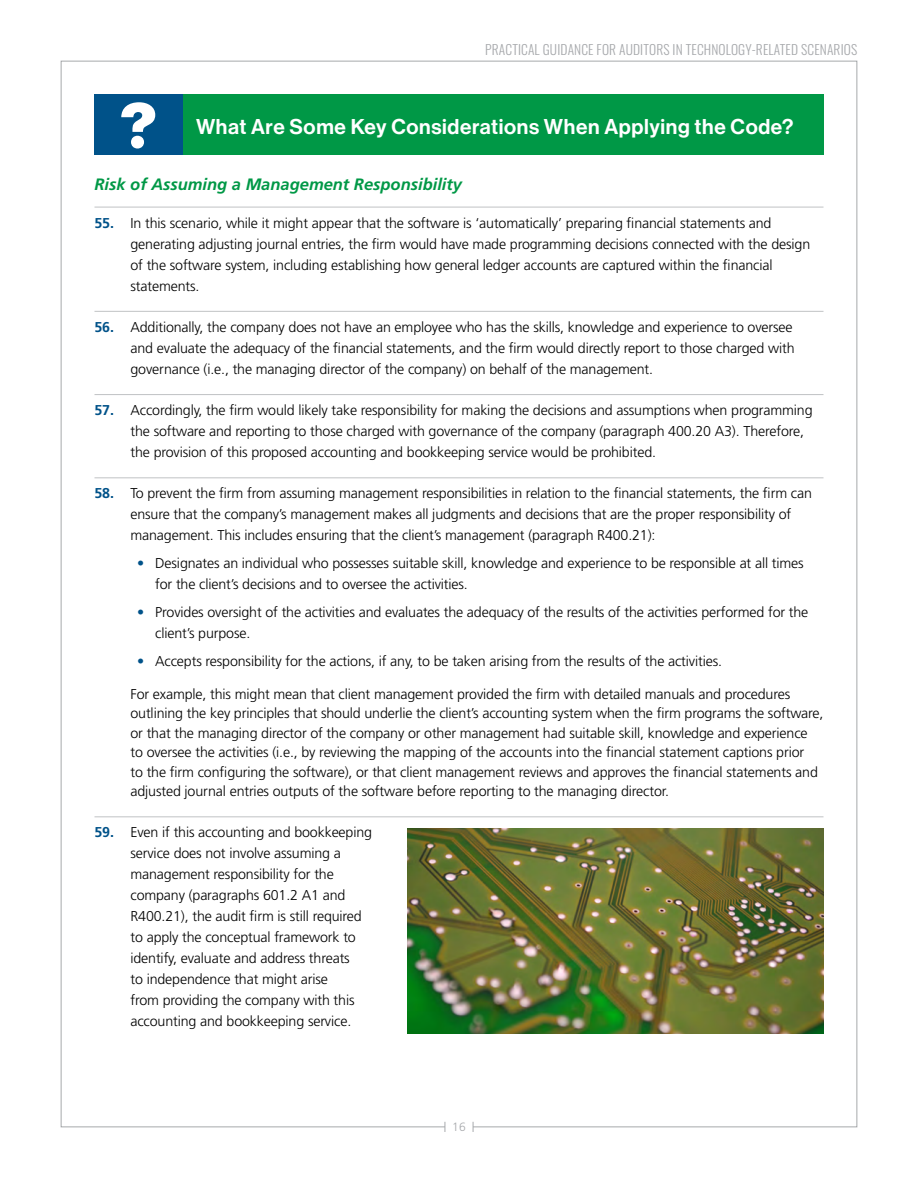
<style>
.page{position:relative;width:918px;height:1188px;background:#fff}
.page>*{position:absolute;margin:0;border:0;box-sizing:border-box;transform-origin:0 0}
.t1{font:900 63px "Volta Modern Display 95";color:#fff}
.t2{font:500 21px "Volta Modern Display 65";letter-spacing:.03em;color:#fff}
.t3{font:italic 700 16.5px "Frutiger LT Std";color:#009846}
.t4{font:300 14.25px/21px "Frutiger LT Std";letter-spacing:-.01em;color:#000}
.t5{font:300 13.5px "Oswald";letter-spacing:.01em;color:#a7a9ac}
.t6{font:300 12px "Frutiger LT Std";color:#a7a9ac}
.s1{font-weight:700;color:#005289}
.s2{font-weight:400;color:#005289}
</style>
<div class="page">
<hr style="left:94px;top:207px;width:730px;height:1px;background:#c0c2c4">
<hr style="left:94px;top:311px;width:730px;height:1px;background:#c0c2c4">
<hr style="left:94px;top:394px;width:730px;height:1px;background:#c0c2c4">
<hr style="left:94px;top:478px;width:730px;height:1px;background:#c0c2c4">
<hr style="left:94px;top:817px;width:730px;height:1px;background:#c0c2c4">
<div style="left:183px;top:94px;width:641px;height:61px;background:#009846"></div>
<div style="left:94px;top:94px;width:89px;height:61px;background:#005289"></div>
<img style="left:407px;top:828px;width:417px;height:206px">
<p class="t5" style="left:485px;top:37px;width:374px">PRACTICAL GUIDANCE FOR AUDITORS IN TECHNOLOGY-RELATED SCENARIOS</p>
<h1 class="t1" style="left:121px;top:89px;width:37px">?</h1>
<h2 class="t2" style="left:196px;top:114px;width:599px">What Are Some Key Considerations When Applying the Code?</h2>
<p class="t3" style="left:94px;top:174px;width:369px">Risk of Assuming a Management Responsibility</p>
<p class="t4" style="left:130px;top:212px;width:681px;text-indent:-36px"><span class="s1">55.</span> In this scenario, while it might appear that the software is ‘automatically’ preparing financial statements and generating adjusting journal entries, the firm would have made programming decisions connected with the design of the software system, including establishing how general ledger accounts are captured within the financial statements.</p>
<p class="t4" style="left:130px;top:317px;width:666px;text-indent:-36px"><span class="s1">56.</span> Additionally, the company does not have an employee who has the skills, knowledge and experience to oversee and evaluate the adequacy of the financial statements, and the firm would directly report to those charged with governance (i.e., the managing director of the company) on behalf of the management.</p>
<p class="t4" style="left:130px;top:400px;width:684px;text-indent:-36px"><span class="s1">57.</span> Accordingly, the firm would likely take responsibility for making the decisions and assumptions when programming the software and reporting to those charged with governance of the company (paragraph 400.20 A3). Therefore, the provision of this proposed accounting and bookkeeping service would be prohibited.</p>
<p class="t4" style="left:130px;top:483px;width:683px;text-indent:-36px"><span class="s1">58.</span> To prevent the firm from assuming management responsibilities in relation to the financial statements, the firm can ensure that the company’s management makes all judgments and decisions that are the proper responsibility of management. This includes ensuring that the client’s management (paragraph R400.21):</p>
<p class="t4" style="left:155px;top:553px;width:650px;text-indent:-18px"><span class="s2">•</span> Designates an individual who possesses suitable skill, knowledge and experience to be responsible at all times for the client’s decisions and to oversee the activities.</p>
<p class="t4" style="left:155px;top:602px;width:655px;text-indent:-18px"><span class="s2">•</span> Provides oversight of the activities and evaluates the adequacy of the results of the activities performed for the client’s purpose.</p>
<p class="t4" style="left:137px;top:650px;width:586px"><span class="s2">•</span> Accepts responsibility for the actions, if any, to be taken arising from the results of the activities.</p>
<p class="t4" style="left:130px;top:684px;width:695px;line-height:19.5px">For example, this might mean that client management provided the firm with detailed manuals and procedures outlining the key principles that should underlie the client’s accounting system when the firm programs the software, or that the managing director of the company or other management had suitable skill, knowledge and experience to oversee the activities (i.e., by reviewing the mapping of the accounts into the financial statement captions prior<br>to the firm configuring the software), or that client management reviews and approves the financial statements and adjusted journal entries outputs of the software before reporting to the managing director.</p>
<p class="t4" style="left:130px;top:822px;width:243px;text-indent:-36px"><span class="s1">59.</span> Even if this accounting and bookkeeping service does not involve assuming a management responsibility for the company (paragraphs 601.2 A1 and R400.21), the audit firm is still required to apply the conceptual framework to identify, evaluate and address threats<br>to independence that might arise<br>from providing the company with this accounting and bookkeeping service.</p>
<p class="t6" style="left:452px;top:1120px;width:15px">16</p>
</div>
